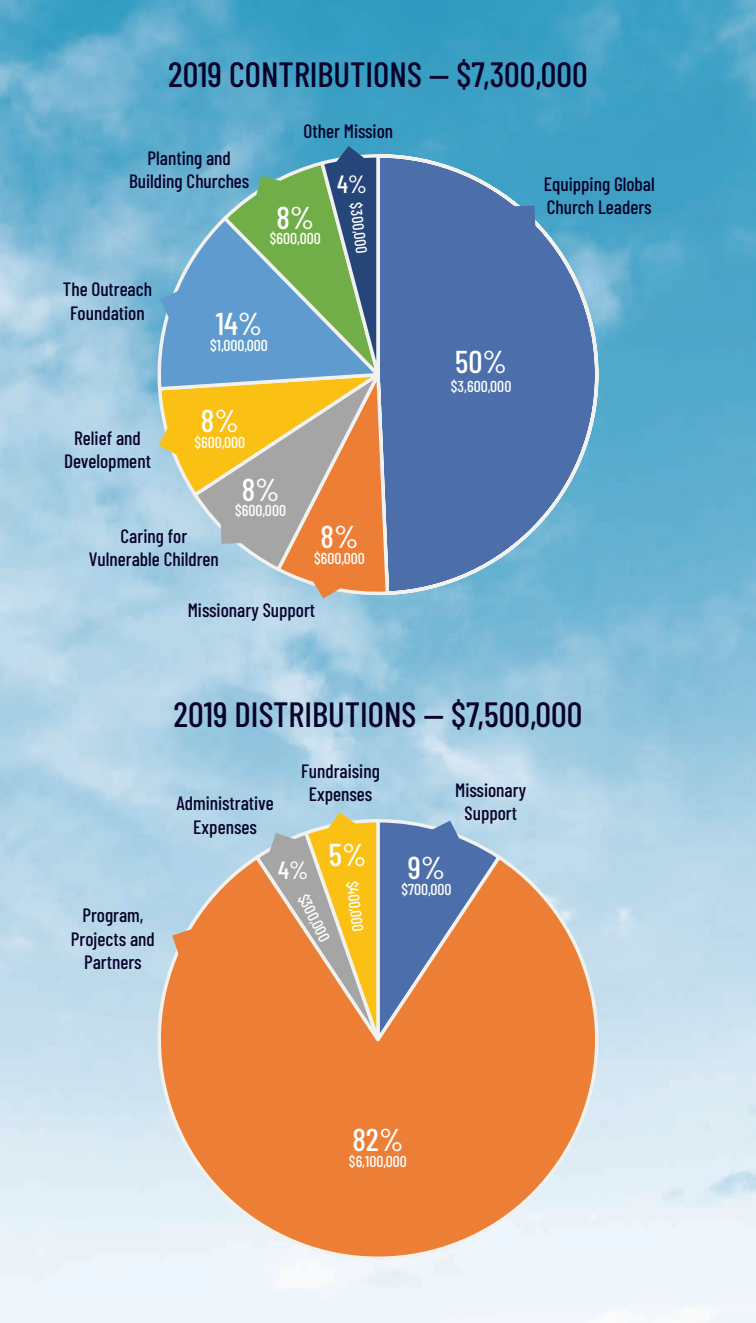
<style>
.page{position:relative;width:756px;height:1323px;background:#fff}
.page>*{position:absolute;margin:0;border:0;box-sizing:border-box;transform-origin:0 0}
.t1{font:500 35px "Barlow Condensed";color:#070229}
.t2{font:500 31.5px "Barlow Condensed";color:#fff}
.t3{font:500 24.85px "Barlow Condensed";color:#fff}
.t4{font:500 19.25px/23.1px "Barlow Condensed";color:#070229;text-align:center}
.t5{font:500 15.75px "Barlow Condensed";color:#fff}
</style>
<div class="page">
<img style="left:0;top:0;width:756px;height:1323px">
<svg style="left:391px;top:152px;width:207px;height:445px"></svg>
<svg style="left:512px;top:205px;width:23px;height:23px"></svg>
<svg style="left:158px;top:146px;width:233px;height:453px"></svg>
<svg style="left:158px;top:852px;width:440px;height:408px"></svg>
<svg style="left:252px;top:812px;width:252px;height:252px"></svg>
<svg style="left:172px;top:929px;width:21px;height:28px"></svg>
<h1 class="t1" style="left:168px;top:50px;width:421px">2019 CONTRIBUTIONS — $7,300,000</h1>
<p class="t4" style="left:129px;top:146px;width:122px">Planting and<br>Building Churches</p>
<p class="t4" style="left:304px;top:118px;width:91px">Other Mission</p>
<h2 class="t2" style="left:276px;top:195px;width:39px">8%</h2>
<p class="t5" style="left:270px;top:227px;width:52px">$600,000</p>
<p class="t3" style="left:337px;top:166px;width:32px">4%</p>
<p class="t5" style="left:367px;top:201px;width:52px;rotate:83deg">$300,000</p>
<p class="t4" style="left:63px;top:277px;width:91px">The Outreach<br>Foundation</p>
<p class="t4" style="left:64px;top:425px;width:88px">Relief and<br>Development</p>
<h2 class="t2" style="left:216px;top:301px;width:48px">14%</h2>
<p class="t5" style="left:210px;top:334px;width:59px">$1,000,000</p>
<h2 class="t2" style="left:201px;top:398px;width:39px">8%</h2>
<p class="t5" style="left:194px;top:431px;width:52px">$600,000</p>
<h2 class="t2" style="left:242px;top:467px;width:39px">8%</h2>
<p class="t5" style="left:235px;top:500px;width:52px">$600,000</p>
<h2 class="t2" style="left:321px;top:514px;width:39px">8%</h2>
<p class="t5" style="left:314px;top:547px;width:52px">$600,000</p>
<p class="t4" style="left:89px;top:523px;width:132px">Caring for<br>Vulnerable Children</p>
<p class="t4" style="left:188px;top:597px;width:129px">Missionary Support</p>
<p class="t4" style="left:544px;top:171px;width:113px;text-align:left">Equipping Global<br>Church Leaders</p>
<h2 class="t2" style="left:455px;top:339px;width:53px">50%</h2>
<p class="t5" style="left:451px;top:375px;width:62px">$3,600,000</p>
<h1 class="t1" style="left:174px;top:689px;width:410px">2019 DISTRIBUTIONS — $7,500,000</h1>
<p class="t4" style="left:71px;top:903px;width:85px">Program,<br>Projects and<br>Partners</p>
<p class="t4" style="left:176px;top:791px;width:99px">Administrative<br>Expenses</p>
<p class="t4" style="left:301px;top:758px;width:80px">Fundraising<br>Expenses</p>
<h2 class="t2" style="left:329px;top:832px;width:39px">5%</h2>
<p class="t5" style="left:363px;top:880px;width:53px;rotate:83deg">$400,000</p>
<p class="t3" style="left:278px;top:852px;width:32px">4%</p>
<p class="t5" style="left:313px;top:890px;width:52px;rotate:63deg">$300,000</p>
<p class="t4" style="left:455px;top:777px;width:73px">Missionary<br>Support</p>
<h2 class="t2" style="left:408px;top:845px;width:39px">9%</h2>
<p class="t5" style="left:401px;top:878px;width:52px">$700,000</p>
<h2 class="t2" style="left:352px;top:1117px;width:53px">82%</h2>
<p class="t5" style="left:349px;top:1150px;width:60px">$6,100,000</p>
</div>
